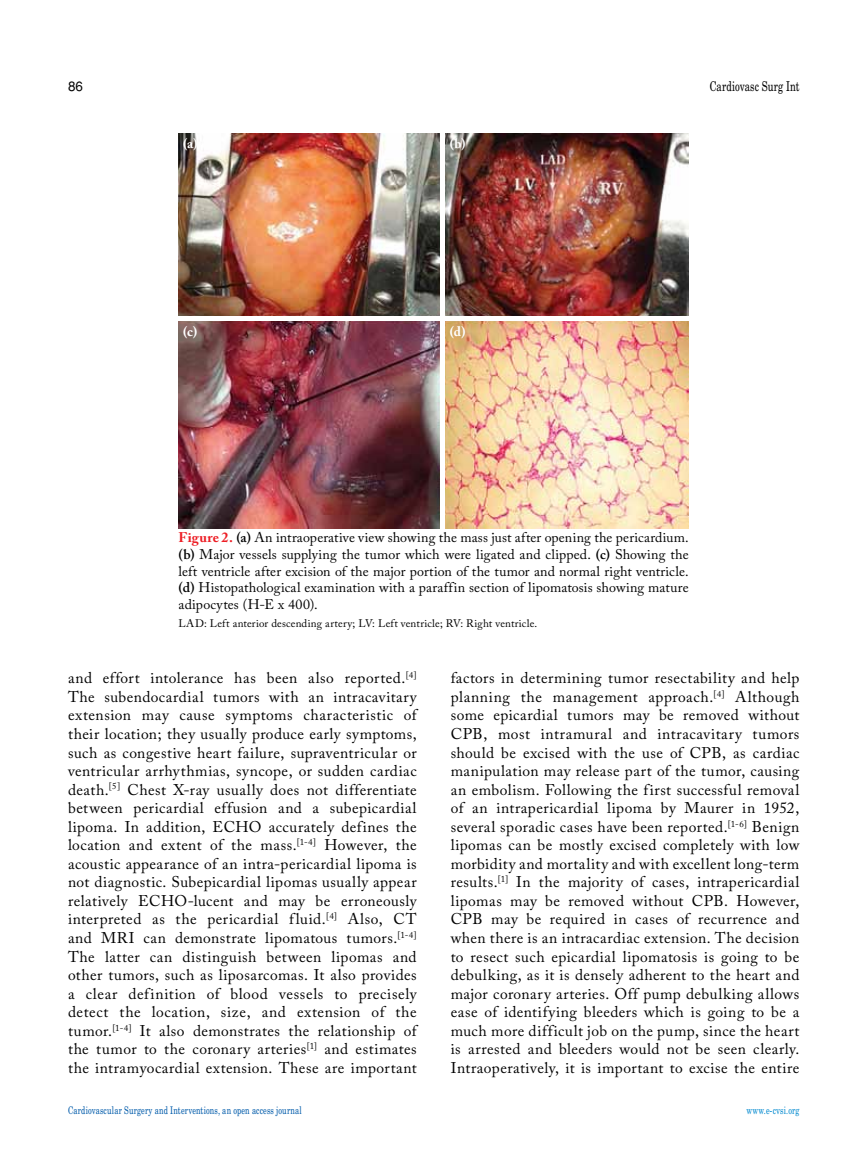
<style>
.page{position:relative;width:859px;height:1170px;background:#fff}
.page>*{position:absolute;margin:0;border:0;box-sizing:border-box;transform-origin:0 0}
.t1{font:15.45px/18.6px "Adobe Caslon Pro";letter-spacing:.03em;color:#000;text-align:justify}
.t2{font:13.95px/16.8px "Adobe Caslon Pro";letter-spacing:.01em;color:#000;text-align:justify}
.t3{font:13.5px "Madison Tr";letter-spacing:.01em;color:#000}
.t4{font:700 13.5px "Adobe Caslon Pro";color:#fff}
.t5{font:13.5px "Helvetica Normal Tr";color:#000}
.t6{font:10.95px "Adobe Caslon Pro";letter-spacing:.015em;color:#000}
.t7{font:10.5px "Madison Tr";letter-spacing:.015em;color:#005baa}
.t8{font:10.5px "Madison Tr";letter-spacing:.015em;color:#0089cf}
.s1{font-weight:700;color:#ed1d24}
.s2{font-weight:600}
</style>
<div class="page">
<img style="left:179px;top:134px;width:510px;height:394px">
<div style="left:440px;top:132px;width:5px;height:397px;background:#fff"></div>
<div style="left:177px;top:316px;width:513px;height:5px;background:#fff"></div>
<p class="t5" style="left:68px;top:78px;width:17px">86</p>
<p class="t3" style="left:710px;top:78px;width:91px">Cardiovasc Surg Int</p>
<p class="t4" style="left:183px;top:135px;width:16px">(a)</p>
<p class="t4" style="left:183px;top:323px;width:16px">(c)</p>
<p class="t4" style="left:450px;top:135px;width:17px">(b)</p>
<p class="t4" style="left:450px;top:323px;width:17px">(d)</p>
<p class="t2" style="left:179px;top:529px;width:512px"><span class="s1">Figure 2.</span> <span class="s2">(a)</span> An intraoperative view showing the mass just after opening the pericardium. <span class="s2">(b)</span> Major vessels supplying the tumor which were ligated and clipped. <span class="s2">(c)</span> Showing the left ventricle after excision of the major portion of the tumor and normal right ventricle. <span class="s2">(d)</span> Histopathological examination with a paraffin section of lipomatosis showing mature adipocytes (H-E x 400).</p>
<p class="t6" style="left:179px;top:616px;width:360px">LAD: Left anterior descending artery; LV: Left ventricle; RV: Right ventricle.</p>
<p class="t1" style="left:68px;top:668px;width:350px">and effort intolerance has been also reported.<sup>[4] </sup>The subendocardial tumors with an intracavitary extension may cause symptoms characteristic of their location; they usually produce early symptoms, such as congestive heart failure, supraventricular or ventricular arrhythmias, syncope, or sudden cardiac death.<sup>[5]</sup> Chest X-ray usually does not differentiate between pericardial effusion and a subepicardial lipoma. In addition, ECHO accurately defines the location and extent of the mass.<sup>[1-4]</sup> However, the acoustic appearance of an intra-pericardial lipoma is not diagnostic. Subepicardial lipomas usually appear relatively ECHO-lucent and may be erroneously interpreted as the pericardial fluid.<sup>[4]</sup> Also, CT and MRI can demonstrate lipomatous tumors.<sup>[1-4] </sup>The latter can distinguish between lipomas and other tumors, such as liposarcomas. It also provides a clear definition of blood vessels to precisely detect the location, size, and extension of the tumor.<sup>[1-4]</sup> It also demonstrates the relationship of the tumor to the coronary arteries<sup>[1]</sup> and estimates the intramyocardial extension. These are important</p>
<p class="t1" style="left:451px;top:668px;width:350px">factors in determining tumor resectability and help planning the management approach.<sup>[4]</sup> Although some epicardial tumors may be removed without CPB, most intramural and intracavitary tumors should be excised with the use of CPB, as cardiac manipulation may release part of the tumor, causing an embolism. Following the first successful removal of an intrapericardial lipoma by Maurer in 1952, several sporadic cases have been reported.<sup>[1-6]</sup> Benign lipomas can be mostly excised completely with low morbidity and mortality and with excellent long-term results.<sup>[1]</sup> In the majority of cases, intrapericardial lipomas may be removed without CPB. However, CPB may be required in cases of recurrence and when there is an intracardiac extension. The decision to resect such epicardial lipomatosis is going to be debulking, as it is densely adherent to the heart and major coronary arteries. Off pump debulking allows ease of identifying bleeders which is going to be a much more difficult job on the pump, since the heart is arrested and bleeders would not be seen clearly.<br>Intraoperatively, it is important to excise the entire</p>
<p class="t7" style="left:68px;top:1103px;width:235px">Cardiovascular Surgery and Interventions, an open access journal</p>
<p class="t8" style="left:746px;top:1103px;width:55px">www.e-cvsi.org</p>
</div>
